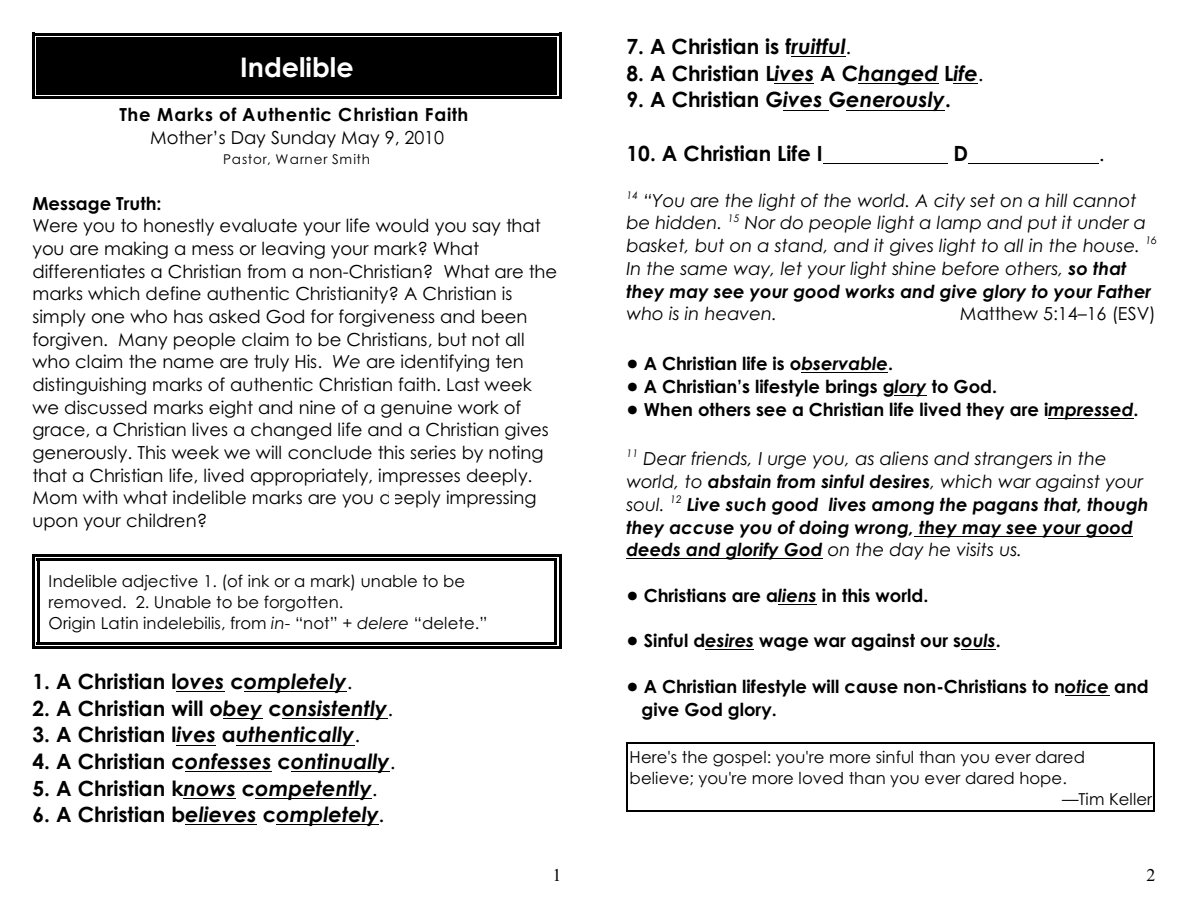
<style>
.page{position:relative;width:1188px;height:918px;background:#fff}
.page>*{position:absolute;margin:0;border:0;box-sizing:border-box;transform-origin:0 0}
.t1{font:700 27px "Century Gothic";color:#fff}
.t2{font:700 21px "Century Gothic";letter-spacing:.005em;color:#000}
.t3{font:italic 700 21px "Century Gothic";letter-spacing:.005em;color:#000}
.t4{font:21px "Century Gothic";color:#000}
.t5{font:18px/22.6px "Century Gothic";color:#000}
.t6{font:italic 18px/22.8px "Century Gothic";color:#000}
.t7{font:700 18px/22.8px "Century Gothic";color:#000}
.t8{font:italic 700 18px/22.8px "Century Gothic";color:#000}
.t9{font:700 18px "Century Gothic";letter-spacing:.05em;color:#000}
.t10{font:18px "Times";color:#000}
.t11{font:16.5px/20.9px "Century Gothic";letter-spacing:.005em;color:#000}
.t12{font:13.5px "Century Gothic";letter-spacing:.055em;color:#000}
.t13{font:italic 10.5px "Century Gothic";letter-spacing:.015em;color:#000}
.s1{font-style:italic}
.s2{font-weight:400}
.s3{font-style:normal}
.s4{font-weight:400;font-style:normal}
.s5{font-style:normal;font-size:18px}
.s6{font-weight:700}
</style>
<div class="page">
<hr style="left:176px;top:691px;width:48px;height:1px;background:#000">
<hr style="left:244px;top:691px;width:103px;height:1px;background:#000">
<hr style="left:223px;top:718px;width:39px;height:1px;background:#000">
<hr style="left:282px;top:718px;width:105px;height:1px;background:#000">
<hr style="left:176px;top:745px;width:40px;height:1px;background:#000">
<hr style="left:236px;top:745px;width:118px;height:1px;background:#000">
<hr style="left:185px;top:771px;width:86px;height:1px;background:#000">
<hr style="left:291px;top:771px;width:99px;height:1px;background:#000">
<hr style="left:184px;top:798px;width:52px;height:1px;background:#000">
<hr style="left:255px;top:798px;width:117px;height:1px;background:#000">
<hr style="left:185px;top:825px;width:72px;height:1px;background:#000">
<hr style="left:276px;top:825px;width:103px;height:1px;background:#000">
<hr style="left:37px;top:558px;width:2px;height:86px;background:#000">
<hr style="left:554px;top:558px;width:3px;height:86px;background:#000">
<hr style="left:37px;top:558px;width:520px;height:3px;background:#000">
<hr style="left:37px;top:642px;width:520px;height:3px;background:#000">
<hr style="left:32px;top:554px;width:3px;height:95px;background:#000">
<hr style="left:559px;top:554px;width:2px;height:95px;background:#000">
<hr style="left:32px;top:554px;width:529px;height:3px;background:#000">
<hr style="left:32px;top:646px;width:529px;height:3px;background:#000">
<div style="left:37px;top:37px;width:520px;height:58px;background:#000"></div>
<hr style="left:32px;top:33px;width:3px;height:66px;background:#000">
<hr style="left:559px;top:33px;width:2px;height:66px;background:#000">
<hr style="left:32px;top:33px;width:529px;height:2px;background:#000">
<hr style="left:32px;top:96px;width:529px;height:3px;background:#000">
<hr style="left:791px;top:56px;width:55px;height:1px;background:#000">
<hr style="left:775px;top:83px;width:39px;height:1px;background:#000">
<hr style="left:858px;top:83px;width:80px;height:1px;background:#000">
<svg style="left:953px;top:83px;width:25px;height:1px"></svg>
<hr style="left:783px;top:110px;width:46px;height:1px;background:#000">
<hr style="left:846px;top:110px;width:99px;height:1px;background:#000">
<hr style="left:823px;top:163px;width:125px;height:1px;background:#000">
<hr style="left:968px;top:163px;width:131px;height:1px;background:#000">
<hr style="left:801px;top:372px;width:87px;height:1px;background:#000">
<hr style="left:895px;top:395px;width:32px;height:1px;background:#000">
<hr style="left:1048px;top:418px;width:86px;height:1px;background:#000">
<hr style="left:914px;top:536px;width:219px;height:1px;background:#000">
<hr style="left:626px;top:559px;width:197px;height:1px;background:#000">
<hr style="left:778px;top:604px;width:39px;height:1px;background:#000">
<hr style="left:705px;top:650px;width:49px;height:1px;background:#000">
<hr style="left:961px;top:650px;width:35px;height:1px;background:#000">
<hr style="left:1065px;top:695px;width:44px;height:1px;background:#000">
<hr style="left:626px;top:743px;width:2px;height:69px;background:#000">
<hr style="left:1154px;top:743px;width:1px;height:69px;background:#000">
<hr style="left:626px;top:743px;width:529px;height:1px;background:#000">
<hr style="left:626px;top:810px;width:529px;height:2px;background:#000">
<h1 class="t1" style="left:240px;top:56px;width:115px">Indelible</h1>
<p class="t9" style="left:120px;top:108px;width:350px">The Marks of Authentic Christian Faith</p>
<p class="t5" style="left:150px;top:128px;width:296px">Mother’s Day Sunday May 9, 2010</p>
<p class="t12" style="left:223px;top:154px;width:149px">Pastor, Warner Smith</p>
<p class="t7" style="left:32px;top:193px;width:131px">Message Truth:</p>
<p class="t5" style="left:32px;top:216px;width:526px">Were you to honestly evaluate your life would you say that you are making a mess or leaving your mark? What differentiates a Christian from a non-Christian? What are the marks which define authentic Christianity? A Christian is simply one who has asked God for forgiveness and been forgiven. Many people claim to be Christians, but not all who claim the name are truly His. <span class="s1">We</span> are identifying ten distinguishing marks of authentic Christian faith. Last week we discussed marks eight and nine of a genuine work of grace, a Christian lives a changed life and a Christian gives generously. This week we will conclude this series by noting that a Christian life, lived appropriately, impresses deeply.<br>Mom with what indelible marks are you deeply impressing upon your children?</p>
<p class="t11" style="left:49px;top:572px;width:440px">Indelible adjective 1. (of ink or a mark) unable to be removed. 2. Unable to be forgotten.<br>Origin Latin indelebilis, from <span class="s1">in</span>- “not” + <span class="s1">delere</span> “delete.”</p>
<p class="t2" style="left:32px;top:673px;width:322px">1. A Christian l<span class="s1">oves</span> c<span class="s1">ompletely</span><span class="s2">.</span></p>
<p class="t2" style="left:32px;top:700px;width:362px">2. A Christian will o<span class="s1">bey</span> c<span class="s1">onsistently</span><span class="s2">.</span></p>
<p class="t3" style="left:32px;top:727px;width:329px"><span class="s3">3. A Christian l</span>ives <span class="s3">a</span>uthentically<span class="s4">.</span></p>
<p class="t3" style="left:32px;top:753px;width:365px"><span class="s3">4. A Christian c</span>onfesses <span class="s3">c</span>ontinually<span class="s4">.</span></p>
<p class="t2" style="left:32px;top:780px;width:347px">5. A Christian k<span class="s1">nows</span> c<span class="s1">ompetently</span><span class="s2">.</span></p>
<p class="t3" style="left:32px;top:806px;width:353px"><span class="s3">6. A Christian b</span>elieves <span class="s3">c</span>ompletely<span class="s5">.</span></p>
<p class="t10" style="left:553px;top:869px;width:10px">1</p>
<p class="t2" style="left:626px;top:38px;width:227px">7. A Christian is f<span class="s1">ruitful</span><span class="s2">.</span></p>
<p class="t2" style="left:626px;top:65px;width:359px">8. A Christian L<span class="s1">ives</span> A C<span class="s1">hanged</span> L<span class="s1">ife</span><span class="s2">.</span></p>
<p class="t2" style="left:626px;top:92px;width:326px">9. A Christian G<span class="s1">ives</span> G<span class="s1">enerously</span>.</p>
<p class="t2" style="left:626px;top:145px;width:198px">10. A Christian Life I</p>
<p class="t2" style="left:953px;top:145px;width:16px">D</p>
<p class="t4" style="left:1099px;top:145px;width:7px">.</p>
<p class="t6" style="left:643px;top:190px;width:495px">“You are the light of the world. A city set on a hill cannot</p>
<p class="t13" style="left:626px;top:191px;width:13px">14</p>
<p class="t6" style="left:626px;top:213px;width:521px">be hidden. Nor do people light a lamp and put it under a</p>
<p class="t13" style="left:728px;top:214px;width:13px">15</p>
<p class="t6" style="left:626px;top:236px;width:532px">basket, but on a stand, and it gives light to all in the house. <sup>16<br></sup>In the same way, let your light shine before others, <span class="s6">so that they may see your good works and give glory to your Father</span></p>
<p class="t6" style="left:626px;top:304px;width:152px">who is in heaven.</p>
<p class="t5" style="left:960px;top:304px;width:197px">Matthew 5:14–16 (ESV)</p>
<p class="t7" style="left:644px;top:354px;width:496px">A Christian life is o<span class="s1">bservable</span>.<br>A Christian’s lifestyle brings g<span class="s1">lory</span> to God.<br>When others see a Christian life lived they are i<span class="s1">mpressed</span>.</p>
<p class="t6" style="left:643px;top:449px;width:465px">Dear friends, I urge you, as aliens and strangers in the</p>
<p class="t13" style="left:626px;top:449px;width:13px">11</p>
<p class="t8" style="left:626px;top:472px;width:524px"><span class="s2">world, to</span> abstain from sinful desires<span class="s2">, which war against your soul.</span> Live such good lives among the pagans that, though</p>
<p class="t13" style="left:670px;top:495px;width:13px">12</p>
<p class="t8" style="left:626px;top:517px;width:508px">they accuse you of doing wrong, they may see your good deeds and glorify God <span class="s2">on the day he visits us.</span></p>
<p class="t7" style="left:644px;top:586px;width:286px">Christians are a<span class="s1">liens</span> in this world.</p>
<p class="t7" style="left:644px;top:631px;width:359px">Sinful d<span class="s1">esires</span> wage war against our s<span class="s1">ouls</span>.</p>
<p class="t7" style="left:642px;top:677px;width:509px">A Christian lifestyle will cause non-Christians to n<span class="s1">otice</span> and give God glory.</p>
<p class="t11" style="left:630px;top:748px;width:457px">Here's the gospel: you're more sinful than you ever dared</p>
<p class="t11" style="left:630px;top:769px;width:439px">believe; you're more loved than you ever dared hope.</p>
<p class="t11" style="left:1062px;top:790px;width:92px">—Tim Keller</p>
<p class="t10" style="left:1147px;top:869px;width:10px">2</p>
</div>
